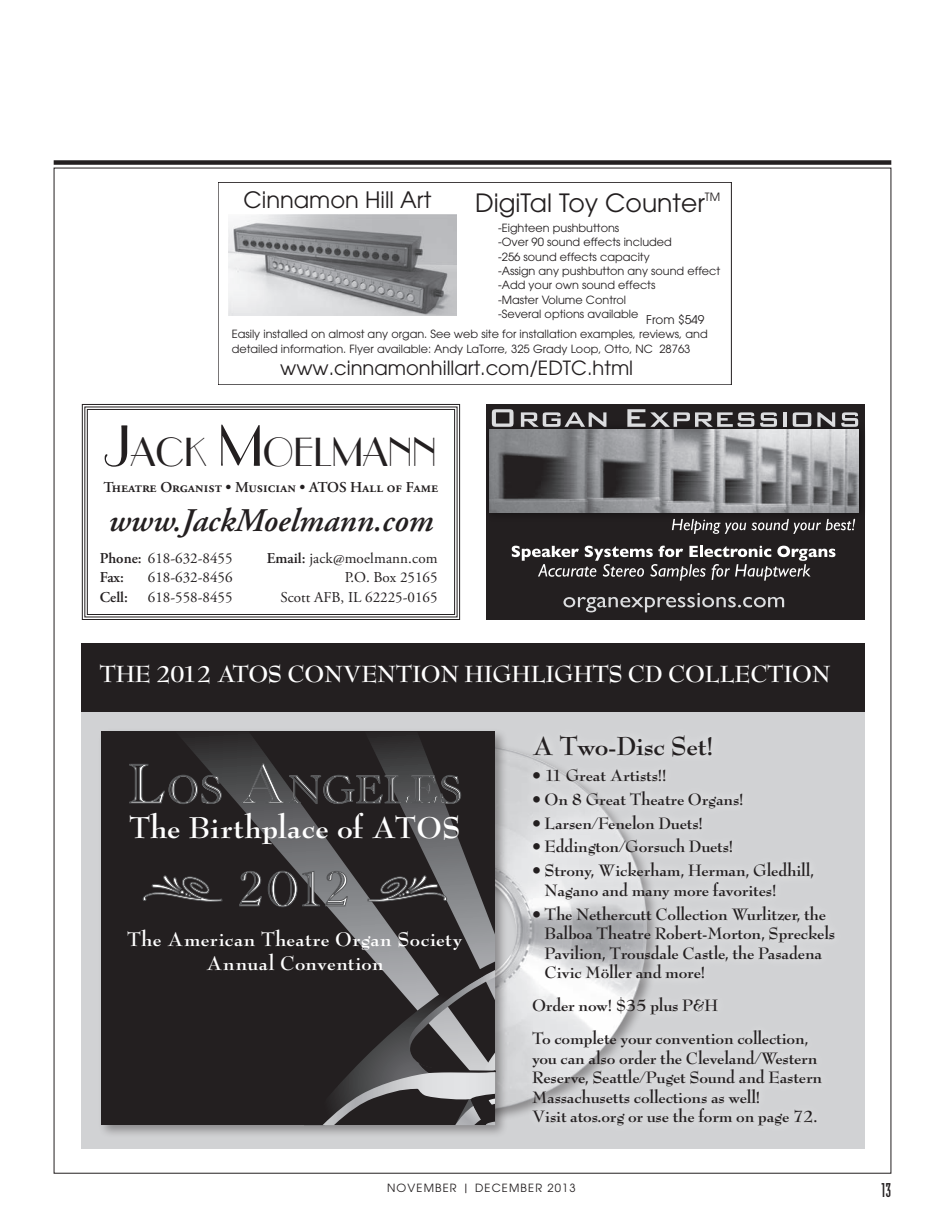
<style>
.page{position:relative;width:945px;height:1228px;background:#fff}
.page>*{position:absolute;margin:0;border:0;box-sizing:border-box;transform-origin:0 0}
.t1{font:50.7px "Academy Engraved Let Plain";color:#fff}
.t2{font:40.65px "Academy Engraved Let Plain";letter-spacing:.045em;color:#fff}
.t3{font:38.85px "Parisian";color:#231f20}
.t4{font:italic 600 33px "Adobe Garamond Pro";color:#231f20}
.t5{font:700 32.85px "Bernhard Modern Std";letter-spacing:.005em;color:#fff}
.t6{font:700 28.5px "Bernhard Modern Std";letter-spacing:-.01em;color:#231f20}
.t7{font:700 25.5px "Bernhard Modern Std";letter-spacing:-.01em;color:#fff}
.t8{font:25.05px "Avant Garde";color:#231f20}
.t9{font:22.5px "Avant Garde";color:#231f20}
.t10{font:700 21.45px "Bernhard Modern Std";letter-spacing:.015em;color:#fff}
.t11{font:19.5px "Avant Garde";color:#231f20}
.t12{font:19.5px "Industria Solid";color:#231f20}
.t13{font:700 18px/19.5px "Bernhard Modern Std";letter-spacing:-.01em;color:#231f20}
.t14{font:15px "Adobe Garamond Pro";color:#231f20}
.t15{font:600 15px "Adobe Garamond Pro";color:#231f20}
.t16{font:12px "Avant Garde";color:#231f20}
.t17{font:11.4px "Avant Garde";color:#231f20}
.t18{font:11.25px/14.4px "Avant Garde";color:#231f20}
.t19{font:11.25px "Avant Garde";letter-spacing:.1em;color:#231f20}
.s1{font-size:55.5px}
.s2{font-weight:600}
.s3{font-size:57.9px}
.s4{font-family:"Type Embellishments One Let Plain"}
</style>
<div class="page">
<div style="left:54px;top:160px;width:837px;height:5px;background:#231f20"></div>
<div style="left:81px;top:644px;width:783px;height:505px;background:#d1d2d4"></div>
<img style="left:508px;top:749px;width:13px;height:363px">
<div style="left:97px;top:728px;width:411px;height:410px;background:#231f20;opacity:.4"></div>
<div style="left:101px;top:732px;width:394px;height:393px;background:#231f20"></div>
<svg style="left:184px;top:736px;width:55px;height:166px"></svg>
<svg style="left:129px;top:764px;width:92px;height:40px"></svg>
<svg style="left:143px;top:875px;width:79px;height:26px"></svg>
<svg style="left:239px;top:736px;width:256px;height:389px"></svg>
<div style="left:81px;top:644px;width:783px;height:68px;background:#231f20"></div>
<div style="left:521px;top:725px;width:321px;height:408px;background:#fff;opacity:.75"></div>
<div style="left:486px;top:405px;width:378px;height:215px;background:#231f20"></div>
<img style="left:489px;top:429px;width:371px;height:96px">
<img style="left:489px;top:429px;width:369px;height:83px">
<div style="left:782px;top:412px;width:5px;height:16px;border:1px solid #231f20"></div>
<svg style="left:491px;top:409px;width:116px;height:18px"></svg>
<svg style="left:627px;top:409px;width:150px;height:18px"></svg>
<hr style="left:783px;top:412px;width:3px;height:15px;background:#dcdddf">
<svg style="left:792px;top:412px;width:67px;height:15px"></svg>
<svg style="left:671px;top:519px;width:183px;height:15px"></svg>
<svg style="left:563px;top:593px;width:221px;height:19px"></svg>
<svg style="left:511px;top:546px;width:324px;height:35px"></svg>
<svg style="left:82px;top:404px;width:378px;height:216px"></svg>
<div style="left:87px;top:409px;width:368px;height:206px;border:1px solid #231f20"></div>
<div style="left:218px;top:182px;width:513px;height:203px;border:1px solid #231f20"></div>
<img style="left:229px;top:215px;width:227px;height:100px">
<p class="t9" style="left:243px;top:186px;width:189px">Cinnamon Hill Art</p>
<p class="t17" style="left:704px;top:191px;width:17px">TM</p>
<p class="t18" style="left:498px;top:220px;width:224px">-Eighteen pushbuttons<br>-Over 90 sound effects included<br>-256 sound effects capacity<br>-Assign any pushbutton any sound effect -Add your own sound effects<br>-Master Volume Control<br>-Several options available</p>
<h3 class="t8" style="left:475px;top:189px;width:231px">DigiTal Toy Counter</h3>
<p class="t16" style="left:646px;top:312px;width:60px">From $549</p>
<p class="t18" style="left:232px;top:327px;width:477px">Easily installed on almost any organ. See web site for installation examples, reviews, and detailed information. Flyer available: Andy LaTorre, 325 Grady Loop, Otto, NC 28763</p>
<p class="t11" style="left:280px;top:356px;width:354px">www.cinnamonhillart.com/EDTC.html</p>
<h3 class="t3" style="left:105px;top:431px;width:333px"><span class="s1">J</span>ACK <span class="s1">M</span>OELMANN</h3>
<p class="t15" style="left:103px;top:478px;width:336px">Theatre Organist • Musician • ATOS Hall of Fame</p>
<h3 class="t4" style="left:108px;top:501px;width:326px">www.JackMoelmann.com</h3>
<p class="t14" style="left:100px;top:549px;width:134px"><span class="s2">Phone:</span> 618-632-8455</p>
<p class="t14" style="left:267px;top:549px;width:172px"><span class="s2">Email:</span> jack@moelmann.com</p>
<p class="t15" style="left:100px;top:569px;width:26px">Fax:</p>
<p class="t14" style="left:148px;top:569px;width:86px">618-632-8456</p>
<p class="t14" style="left:345px;top:569px;width:94px">P.O. Box 25165</p>
<p class="t15" style="left:100px;top:588px;width:30px">Cell:</p>
<p class="t14" style="left:148px;top:588px;width:86px">618-558-8455</p>
<p class="t14" style="left:280px;top:588px;width:158px">Scott AFB, IL 62225-0165</p>
<h3 class="t7" style="left:99px;top:661px;width:732px">THE 2012 ATOS CONVENTION HIGHLIGHTS CD COLLECTION</h3>
<h2 class="t2" style="left:128px;top:759px;width:335px"><span class="s3">L</span>OS <span class="s3">A</span>NGELES</h2>
<h3 class="t5" style="left:129px;top:811px;width:333px">The Birthplace of ATOS</h3>
<h1 class="t1" style="left:141px;top:851px;width:310px"><span class="s4">.</span> 2012 <span class="s4">,</span></h1>
<p class="t10" style="left:127px;top:928px;width:336px">The American Theatre Organ Society</p>
<p class="t10" style="left:206px;top:951px;width:179px">Annual Convention</p>
<h3 class="t6" style="left:532px;top:731px;width:183px">A Two-Disc Set!</h3>
<p class="t13" style="left:532px;top:766px;width:136px">• 11 Great Artists!!</p>
<p class="t13" style="left:532px;top:790px;width:213px">• On 8 Great Theatre Organs!</p>
<p class="t13" style="left:532px;top:813px;width:172px">• Larsen/Fenelon Duets!</p>
<p class="t13" style="left:532px;top:837px;width:203px">• Eddington/Gorsuch Duets!</p>
<p class="t13" style="left:544px;top:861px;width:271px;text-indent:-13px">• Strony, Wickerham, Herman, Gledhill,<br>Nagano and many more favorites!</p>
<p class="t13" style="left:544px;top:904px;width:292px;text-indent:-13px">• The Nethercutt Collection Wurlitzer, the Balboa Theatre Robert-Morton, Spreckels Pavilion, Trousdale Castle, the Pasadena Civic Möller and more!</p>
<p class="t13" style="left:532px;top:989px;width:278px;line-height:33px">Order now! $35 plus P&amp;H<br>To complete your convention collection,</p>
<p class="t13" style="left:532px;top:1048px;width:291px">you can also order the Cleveland/Western Reserve, Seattle/Puget Sound and Eastern Massachusetts collections as well!<br>Visit atos.org or use the form on page 72.</p>
<p class="t19" style="left:387px;top:1182px;width:190px">NOVEMBER | DECEMBER 2013</p>
<p class="t12" style="left:881px;top:1180px;width:11px">13</p>
</div>
